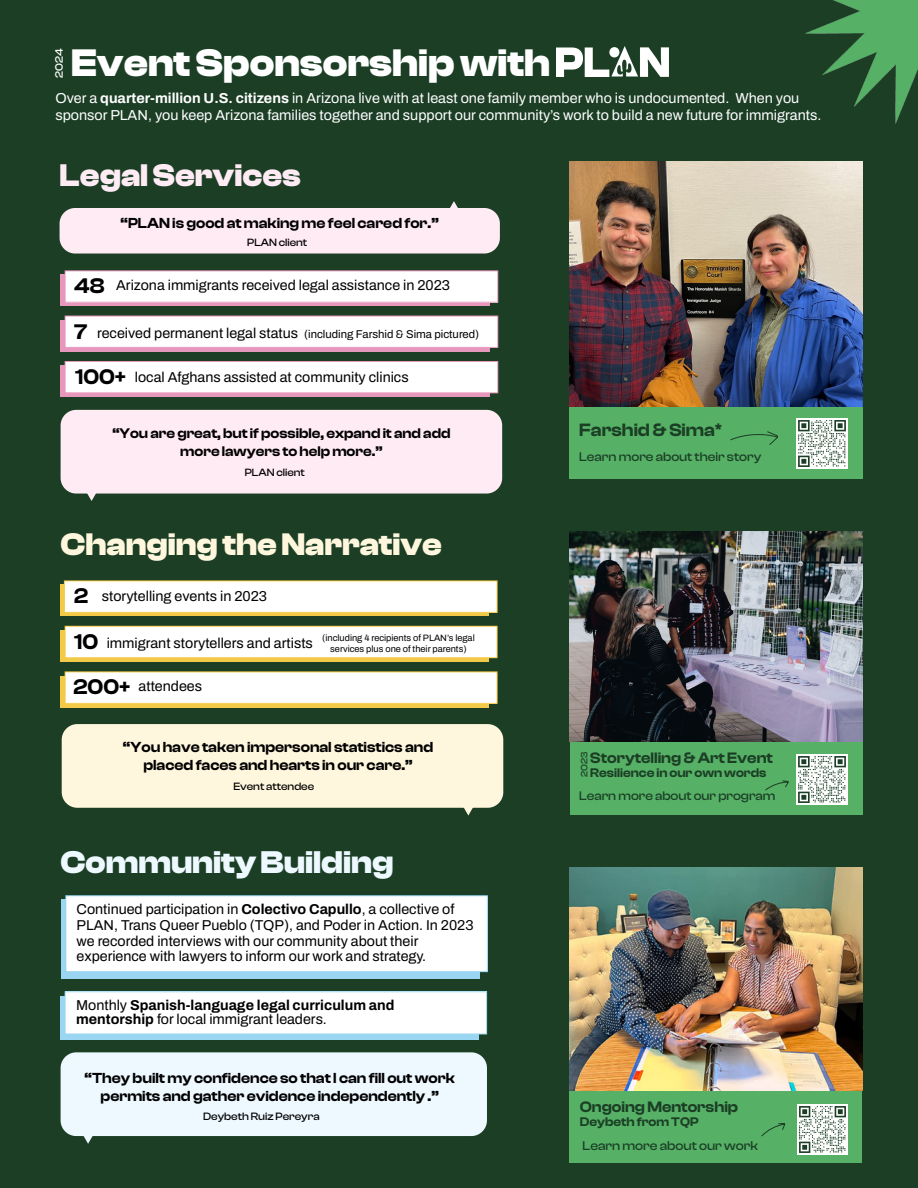
<style>
.page{position:relative;width:918px;height:1188px;background:#1b3e25}
.page>*{position:absolute;margin:0;border:0;box-sizing:border-box;transform-origin:0 0}
.t1{font:700 39.75px "Clash Display";color:#fff}
.t2{font:700 32.55px "Clash Display";color:#eef9ff}
.t3{font:700 32.4px "Clash Display";color:#ffebf4}
.t4{font:700 32.25px "Clash Display";color:#fff7dd}
.t5{font:600 22.05px/45.5px "Clash Display";color:#000}
.t6{font:600 21.9px/45.6px "Clash Display";color:#000}
.t7{font:600 18.45px "Clash Display";color:#1b3e25}
.t8{font:600 15.6px "Clash Display";color:#1b3e25}
.t9{font:600 15.15px/18.1px "Clash Display";color:#000;text-align:center}
.t10{font:600 15px "Clash Display";color:#000}
.t11{font:14.4px/17.2px "Archivo";color:#fff}
.t12{font:14.4px "Archivo";color:#000}
.t13{font:600 14.4px/17.4px "Clash Display";color:#000;text-align:center}
.t14{font:14.25px/15.8px "Archivo";color:#000}
.t15{font:700 14.25px/14.1px "Archivo";color:#000}
.t16{font:500 13.05px "Clash Display";color:#1b3e25}
.t17{font:600 12.9px "Clash Display";color:#1b3e25}
.t18{font:500 12.9px "Clash Display";color:#1b3e25}
.t19{font:11.25px "Archivo";color:#000}
.t20{font:500 11.1px "Clash Display";color:#000}
.t21{font:500 11.1px "Clash Display";color:#fff}
.t22{font:500 10.95px "Clash Display";color:#000}
.t23{font:500 9.75px "Clash Display";color:#1b3e25}
.t24{font:9.15px/11.1px "Archivo";color:#000;text-align:center}
.s1{color:#1b3e25}
.s2{font-weight:700}
.s3{font-size:14.25px}
.s4{font-weight:400}
</style>
<div class="page">
<div style="left:61px;top:585px;width:428px;height:31px;background:#f3ca48"></div>
<div style="left:64px;top:581px;width:433px;height:31px;background:#fff"></div>
<div style="left:64px;top:581px;width:433px;height:32px;border:1px solid #f3ca48"></div>
<div style="left:61px;top:631px;width:428px;height:31px;background:#f3ca48"></div>
<div style="left:65px;top:626px;width:432px;height:32px;background:#fff"></div>
<div style="left:65px;top:626px;width:432px;height:32px;border:1px solid #f3ca48"></div>
<div style="left:61px;top:676px;width:428px;height:32px;background:#f3ca48"></div>
<div style="left:65px;top:672px;width:432px;height:31px;background:#fff"></div>
<div style="left:65px;top:672px;width:432px;height:32px;border:1px solid #f3ca48"></div>
<svg style="left:62px;top:724px;width:441px;height:92px;background:#e9e5cb"></svg>
<div style="left:570px;top:537px;width:293px;height:277px;background:#56b066"></div>
<img style="left:570px;top:532px;width:293px;height:210px">
<svg style="left:765px;top:780px;width:24px;height:11px"></svg>
<img style="left:797px;top:754px;width:50px;height:51px">
<div style="left:569px;top:873px;width:293px;height:290px;background:#56b066"></div>
<img style="left:569px;top:868px;width:294px;height:222px">
<svg style="left:761px;top:1123px;width:24px;height:14px"></svg>
<img style="left:797px;top:1105px;width:50px;height:49px">
<div style="left:61px;top:900px;width:419px;height:79px;background:#9ad5f2"></div>
<div style="left:66px;top:896px;width:421px;height:76px;background:#fff"></div>
<div style="left:65px;top:895px;width:423px;height:77px;border:1px solid #9ad5f2"></div>
<div style="left:61px;top:996px;width:418px;height:43px;background:#9ad5f2"></div>
<div style="left:65px;top:992px;width:422px;height:42px;background:#fff"></div>
<div style="left:65px;top:991px;width:422px;height:43px;border:1px solid #9ad5f2"></div>
<svg style="left:61px;top:1052px;width:426px;height:92px;background:#dae7ea"></svg>
<div style="left:61px;top:275px;width:429px;height:31px;background:#e697bb"></div>
<div style="left:65px;top:271px;width:433px;height:31px;background:#fff"></div>
<div style="left:65px;top:271px;width:433px;height:32px;border:1px solid #e697bb"></div>
<div style="left:61px;top:320px;width:429px;height:32px;background:#e697bb"></div>
<div style="left:65px;top:316px;width:433px;height:31px;background:#fff"></div>
<div style="left:65px;top:316px;width:433px;height:32px;border:1px solid #e697bb"></div>
<div style="left:61px;top:366px;width:429px;height:31px;background:#e697bb"></div>
<div style="left:65px;top:362px;width:433px;height:31px;background:#fff"></div>
<div style="left:65px;top:361px;width:433px;height:32px;border:1px solid #e697bb"></div>
<svg style="left:61px;top:410px;width:441px;height:91px;background:#ebdce2"></svg>
<svg style="left:60px;top:201px;width:440px;height:53px;background:#ddd1d5"></svg>
<div style="left:570px;top:166px;width:293px;height:313px;background:#56b066"></div>
<img style="left:570px;top:161px;width:293px;height:245px">
<svg style="left:730px;top:431px;width:48px;height:14px"></svg>
<img style="left:797px;top:418px;width:50px;height:50px">
<img style="left:557px;top:47px;width:112px;height:29px">
<img style="left:806px;top:0;width:112px;height:123px">
<p class="t21" style="left:53px;top:78px;width:31px;rotate:-90deg">2024</p>
<h1 class="t1" style="left:71px;top:41px;width:600px">Event Sponsorship with <span class="s1">PLAN</span></h1>
<p class="t11" style="left:55px;top:89px;width:767px">Over a <span class="s2">quarter-million U.S. citizens</span> in Arizona live with at least one family member who is undocumented. When you sponsor PLAN, you keep Arizona families together and support our community’s work to build a new future for immigrants.</p>
<h3 class="t3" style="left:60px;top:157px;width:243px">Legal Services</h3>
<p class="t10" style="left:121px;top:214px;width:320px">“PLAN is good at making me feel cared for.”</p>
<p class="t22" style="left:247px;top:236px;width:61px">PLAN client</p>
<h3 class="t6" style="left:74px;top:263px;width:53px">48<br>7<br>100+</h3>
<p class="t14" style="left:116px;top:278px;width:335px">Arizona immigrants received legal assistance in 2023</p>
<p class="t19" style="left:97px;top:326px;width:384px"><span class="s3">received permanent legal status</span> (including Farshid &amp; Sima pictured)</p>
<p class="t14" style="left:135px;top:369px;width:275px">local Afghans assisted at community clinics</p>
<p class="t13" style="left:112px;top:425px;width:340px">“You are great, but if possible, expand it and add more lawyers to help more.”</p>
<p class="t22" style="left:245px;top:466px;width:61px">PLAN client</p>
<h3 class="t4" style="left:61px;top:526px;width:383px">Changing the Narrative</h3>
<h3 class="t5" style="left:73px;top:573px;width:58px">2<br>10<br>200+</h3>
<p class="t12" style="left:102px;top:585px;width:167px">storytelling events in 2023</p>
<p class="t12" style="left:107px;top:633px;width:208px">immigrant storytellers and artists</p>
<p class="t12" style="left:139px;top:676px;width:65px">attendees</p>
<p class="t24" style="left:322px;top:632px;width:154px">(including 4 recipients of PLAN’s legal services plus one of their parents)</p>
<p class="t9" style="left:123px;top:738px;width:312px">“You have taken impersonal statistics and placed faces and hearts in our care.”</p>
<p class="t22" style="left:233px;top:780px;width:82px">Event attendee</p>
<h2 class="t2" style="left:61px;top:844px;width:334px">Community Building</h2>
<p class="t14" style="left:77px;top:901px;width:399px">Continued participation in <span class="s2">Colectivo Capullo</span>, a collective of PLAN, Trans Queer Pueblo (TQP), and Poder in Action. In 2023 we recorded interviews with our community about their experience with lawyers to inform our work and strategy.</p>
<p class="t15" style="left:76px;top:998px;width:320px"><span class="s4">Monthly</span> Spanish-language legal curriculum and mentorship <span class="s4">for local immigrant leaders.</span></p>
<p class="t9" style="left:85px;top:1069px;width:372px">“They built my confidence so that I can fill out work permits and gather evidence independently .”</p>
<p class="t20" style="left:203px;top:1111px;width:118px">Deybeth Ruiz Pereyra</p>
<p class="t7" style="left:579px;top:419px;width:144px">Farshid &amp; Sima*</p>
<p class="t16" style="left:579px;top:449px;width:184px">Learn more about their story</p>
<p class="t8" style="left:590px;top:749px;width:184px">Storytelling &amp; Art Event</p>
<p class="t18" style="left:579px;top:789px;width:198px">Learn more about our program</p>
<p class="t23" style="left:579px;top:777px;width:27px;rotate:-90deg">2023</p>
<p class="t17" style="left:590px;top:766px;width:178px">Resilience in our own words</p>
<p class="t8" style="left:580px;top:1098px;width:160px">Ongoing Mentorship</p>
<p class="t17" style="left:580px;top:1115px;width:120px">Deybeth from TQP</p>
<p class="t16" style="left:583px;top:1139px;width:177px">Learn more about our work</p>
</div>
